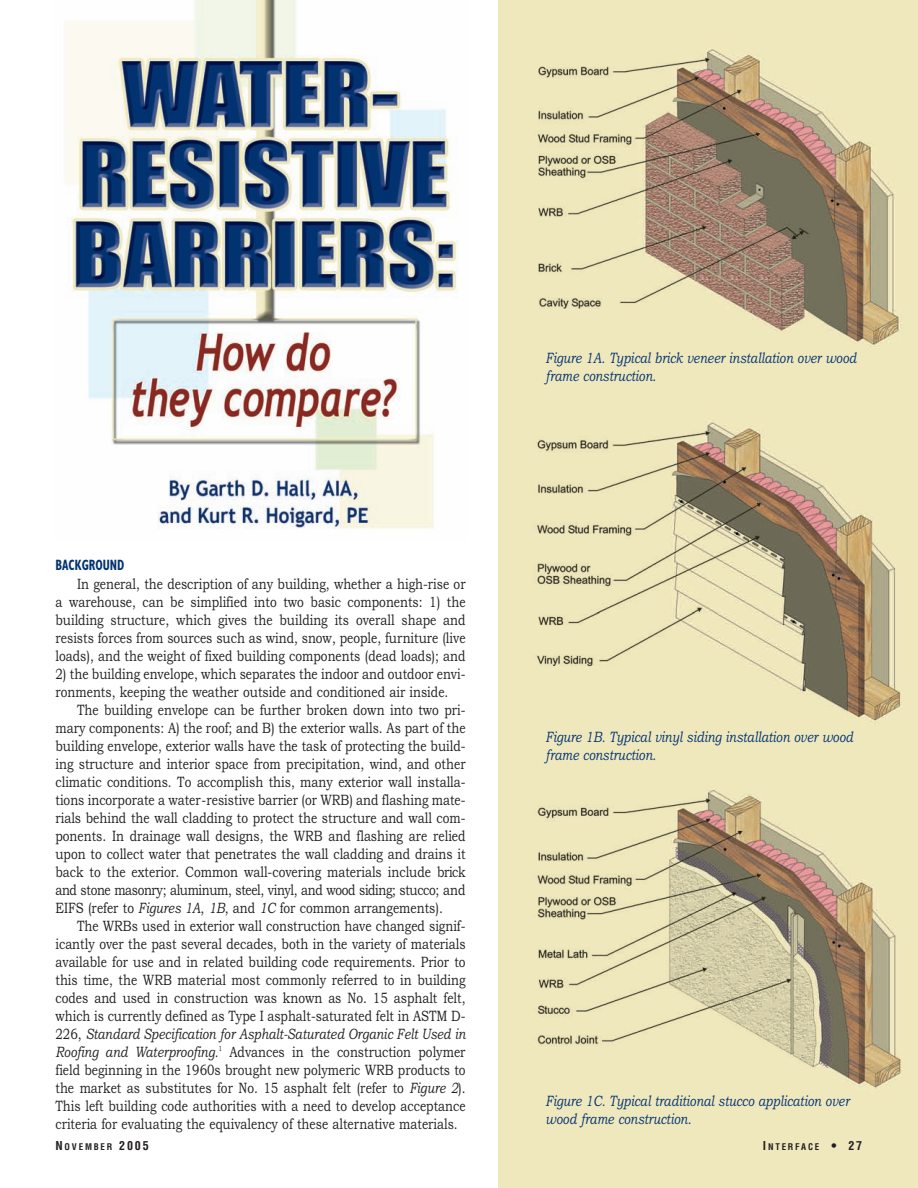
<style>
.page{position:relative;width:918px;height:1188px;background:#fff}
.page>*{position:absolute;margin:0;border:0;box-sizing:border-box;transform-origin:0 0}
.t1{font:15px/18px "Bookman Old Style";color:#231f20;text-align:justify;scale:.8 1}
.t2{font:italic 15px/18px "Bookman Old Style";color:#013371;scale:.8 1}
.t3{font:700 condensed 15px "Gill Sans";color:#013371;scale:.8 1}
.t4{font:700 condensed 9px "Helvetica";letter-spacing:.2em;color:#231f20}
.s1{font-style:italic}
.s2{font-size:12px}
</style>
<div class="page">
<img style="left:498px;top:0;width:420px;height:1188px">
<img style="left:65px;top:0;width:393px;height:529px">
<h5 class="t3" style="left:56px;top:560px;width:88px">BACKGROUND</h5>
<p class="t1" style="left:56px;top:576px;width:514px;text-indent:22px">In general, the description of any building, whether a high-rise or a warehouse, can be simplified into two basic components: 1) the building structure, which gives the building its overall shape and resists forces from sources such as wind, snow, people, furniture (live loads), and the weight of fixed building components (dead loads); and</p>
<p class="t1" style="left:56px;top:666px;width:514px">2) the building envelope, which separates the indoor and outdoor envi&shy;ronments, keeping the weather outside and conditioned air inside.</p>
<p class="t1" style="left:55px;top:702px;width:514px;text-indent:22px">The building envelope can be further broken down into two pri&shy;mary components: A) the roof; and B) the exterior walls. As part of the building envelope, exterior walls have the task of protecting the build&shy;ing structure and interior space from precipitation, wind, and other climatic conditions. To accomplish this, many exterior wall installa&shy;tions incorporate a water-resistive barrier (or WRB) and flashing mate&shy;rials behind the wall cladding to protect the structure and wall com&shy;ponents. In drainage wall designs, the WRB and flashing are relied upon to collect water that penetrates the wall cladding and drains it back to the exterior. Common wall-covering materials include brick and stone masonry; aluminum, steel, vinyl, and wood siding; stucco; and EIFS (refer to <span class="s1">Figures 1A</span>, <span class="s1">1B</span>, and <span class="s1">1C</span> for common arrangements).</p>
<p class="t1" style="left:55px;top:918px;width:514px;text-indent:22px">The WRBs used in exterior wall construction have changed signif&shy;icantly over the past several decades, both in the variety of materials available for use and in related building code requirements. Prior to this time, the WRB material most commonly referred to in building codes and used in construction was known as No. 15 asphalt felt, which is currently defined as Type I asphalt-saturated felt in ASTM D-226, <span class="s1">Standard Specification for Asphalt-Saturated Organic Felt Used in Roofing and Waterproofing.</span><sup>1</sup> Advances in the construction polymer field beginning in the 1960s brought new polymeric WRB products to the market as substitutes for No. 15 asphalt felt (refer to <span class="s1">Figure 2</span>).<br>This left building code authorities with a need to develop acceptance criteria for evaluating the equivalency of these alternative materials.</p>
<p class="t2" style="left:546px;top:351px;width:390px">Figure 1A. Typical brick veneer installation over wood frame construction.</p>
<p class="t2" style="left:546px;top:729px;width:386px">Figure 1B. Typical vinyl siding installation over wood frame construction.</p>
<p class="t2" style="left:546px;top:1094px;width:381px">Figure 1C. Typical traditional stucco application over wood frame construction.</p>
<p class="t4" style="left:56px;top:1144px;width:95px"><span class="s2">N</span>OVEMBER <span class="s2">2005</span></p>
<p class="t4" style="left:763px;top:1144px;width:101px"><span class="s2">I</span>NTERFACE <span class="s2">• 27</span></p>
</div>
